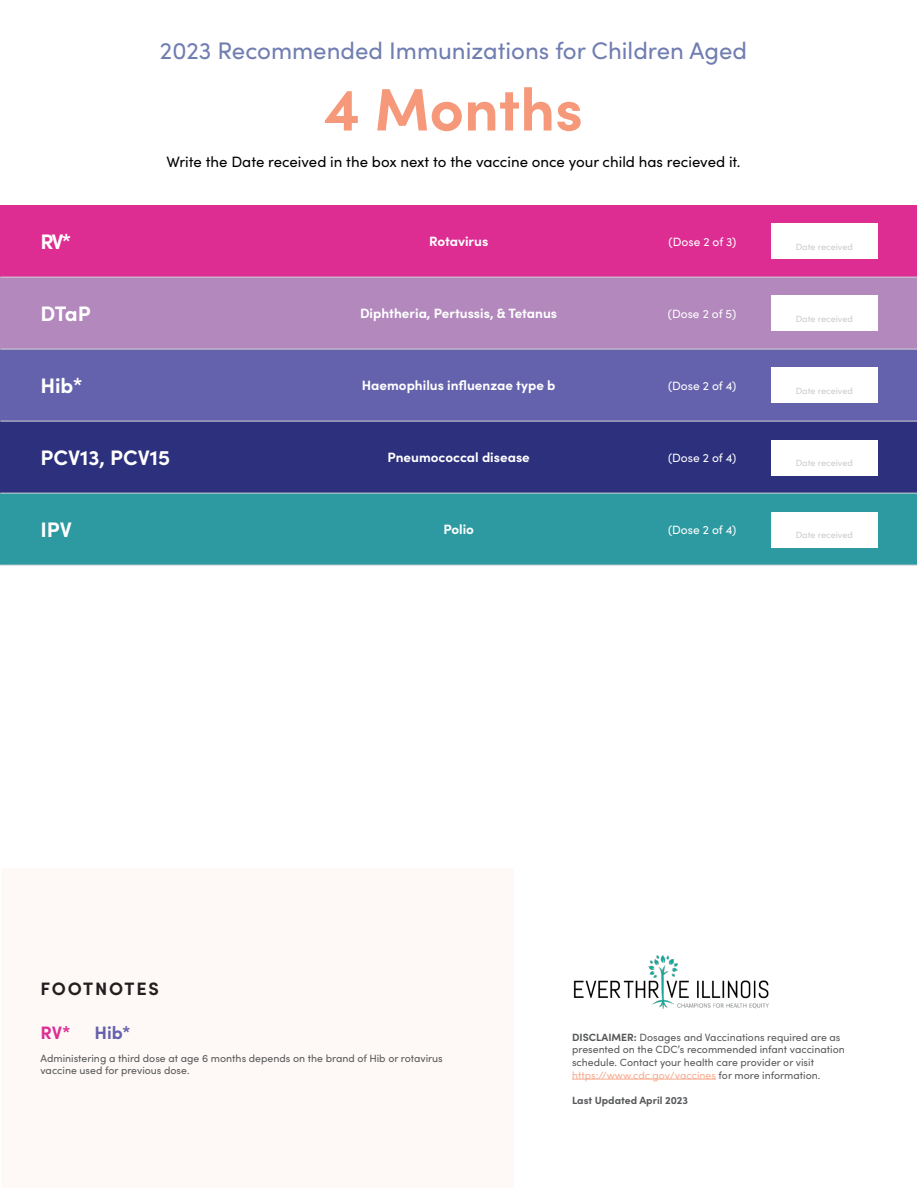
<style>
.page{position:relative;width:918px;height:1188px;background:#fff}
.page>*{position:absolute;margin:0;border:0;box-sizing:border-box;transform-origin:0 0}
.t1{font:700 60px "Sofia Pro";color:#f6997a}
.t2{font:24px "Sofia Pro";color:#6f7db1}
.t3{font:700 21px "Sofia Pro";color:#fff}
.t4{font:700 18px "Sofia Pro";letter-spacing:.1em;color:#231f20}
.t5{font:700 18px "Sofia Pro";color:#6462ac}
.t6{font:700 18px "Sofia Pro";color:#dd2d93}
.t7{font:15px "Sofia Pro";color:#000}
.t8{font:700 13.5px "Sofia Pro";color:#fff}
.t9{font:12px "Sofia Pro";color:#fff}
.t10{font:10.5px/12.6px "Sofia Pro";color:#57585a}
.t11{font:10.5px "Sofia Pro";color:#f8ab8f}
.t12{font:700 10.5px "Sofia Pro";color:#57585a}
.t13{font:9px "Sofia Pro";color:#ceccca}
.s1{font-weight:700}
.s2{color:#57585a}
</style>
<div class="page">
<div style="left:1px;top:869px;width:512px;height:319px;background:#fef9f6"></div>
<div style="left:0;top:205px;width:917px;height:73px;background:#dd2d93"></div>
<div style="left:0;top:278px;width:917px;height:72px;background:#b288bd"></div>
<div style="left:0;top:350px;width:917px;height:72px;background:#6462ac"></div>
<div style="left:0;top:421px;width:917px;height:73px;background:#2c307d"></div>
<div style="left:0;top:494px;width:917px;height:72px;background:#2d9aa1"></div>
<div style="left:771px;top:224px;width:106px;height:35px;background:#fff"></div>
<div style="left:771px;top:296px;width:106px;height:35px;background:#fff"></div>
<div style="left:771px;top:368px;width:106px;height:35px;background:#fff"></div>
<div style="left:771px;top:440px;width:106px;height:35px;background:#fff"></div>
<div style="left:771px;top:512px;width:106px;height:35px;background:#fff"></div>
<hr style="left:0;top:277px;width:917px;height:1px;background:#d1d2d4">
<hr style="left:0;top:349px;width:917px;height:1px;background:#d1d2d4">
<hr style="left:0;top:421px;width:917px;height:1px;background:#d1d2d4">
<hr style="left:0;top:565px;width:917px;height:1px;background:#d1d2d4">
<hr style="left:0;top:493px;width:917px;height:1px;background:#d1d2d4">
<img style="left:573px;top:955px;width:196px;height:54px">
<hr style="left:572px;top:1079px;width:144px;height:1px;background:#f8ab8f">
<p class="t2" style="left:160px;top:33px;width:589px">2023 Recommended Immunizations for Children Aged</p>
<p class="t1" style="left:324px;top:63px;width:260px">4 Months</p>
<p class="t7" style="left:167px;top:150px;width:576px">Write the Date received in the box next to the vaccine once your child has recieved it.</p>
<p class="t3" style="left:40px;top:226px;width:32px">RV*</p>
<p class="t8" style="left:429px;top:231px;width:61px">Rotavirus</p>
<p class="t9" style="left:669px;top:233px;width:69px">(Dose 2 of 3)</p>
<p class="t3" style="left:40px;top:298px;width:52px">DTaP</p>
<p class="t8" style="left:360px;top:303px;width:199px">Diphtheria, Pertussis, &amp; Tetanus</p>
<p class="t9" style="left:668px;top:305px;width:70px">(Dose 2 of 5)</p>
<p class="t3" style="left:40px;top:370px;width:44px">Hib*</p>
<p class="t8" style="left:362px;top:375px;width:195px">Haemophilus influenzae type b</p>
<p class="t9" style="left:668px;top:377px;width:70px">(Dose 2 of 4)</p>
<p class="t3" style="left:40px;top:442px;width:131px">PCV13, PCV15</p>
<p class="t3" style="left:40px;top:514px;width:33px">IPV</p>
<p class="t8" style="left:387px;top:447px;width:144px">Pneumococcal disease</p>
<p class="t8" style="left:443px;top:519px;width:32px">Polio</p>
<p class="t9" style="left:668px;top:449px;width:70px">(Dose 2 of 4)</p>
<p class="t9" style="left:668px;top:521px;width:70px">(Dose 2 of 4)</p>
<p class="t13" style="left:796px;top:241px;width:59px">Date received</p>
<p class="t13" style="left:796px;top:313px;width:59px">Date received</p>
<p class="t13" style="left:796px;top:385px;width:59px">Date received</p>
<p class="t13" style="left:796px;top:457px;width:59px">Date received</p>
<p class="t13" style="left:796px;top:529px;width:59px">Date received</p>
<p class="t4" style="left:40px;top:975px;width:120px">FOOTNOTES</p>
<p class="t6" style="left:40px;top:1019px;width:32px">RV*</p>
<p class="t5" style="left:94px;top:1019px;width:38px">Hib*</p>
<p class="t10" style="left:40px;top:1051px;width:404px">Administering a third dose at age 6 months depends on the brand of Hib or rotavirus vaccine used for previous dose.</p>
<p class="t10" style="left:572px;top:1030px;width:270px"><span class="s1">DISCLAIMER:</span> Dosages and Vaccinations required are as</p>
<p class="t10" style="left:572px;top:1043px;width:274px">presented on the CDC’s recommended infant vaccination schedule. Contact your health care provider or visit</p>
<p class="t11" style="left:572px;top:1067px;width:250px">https://www.cdc.gov/vaccines <span class="s2">for more information.</span></p>
<p class="t12" style="left:572px;top:1092px;width:118px">Last Updated April 2023</p>
</div>
